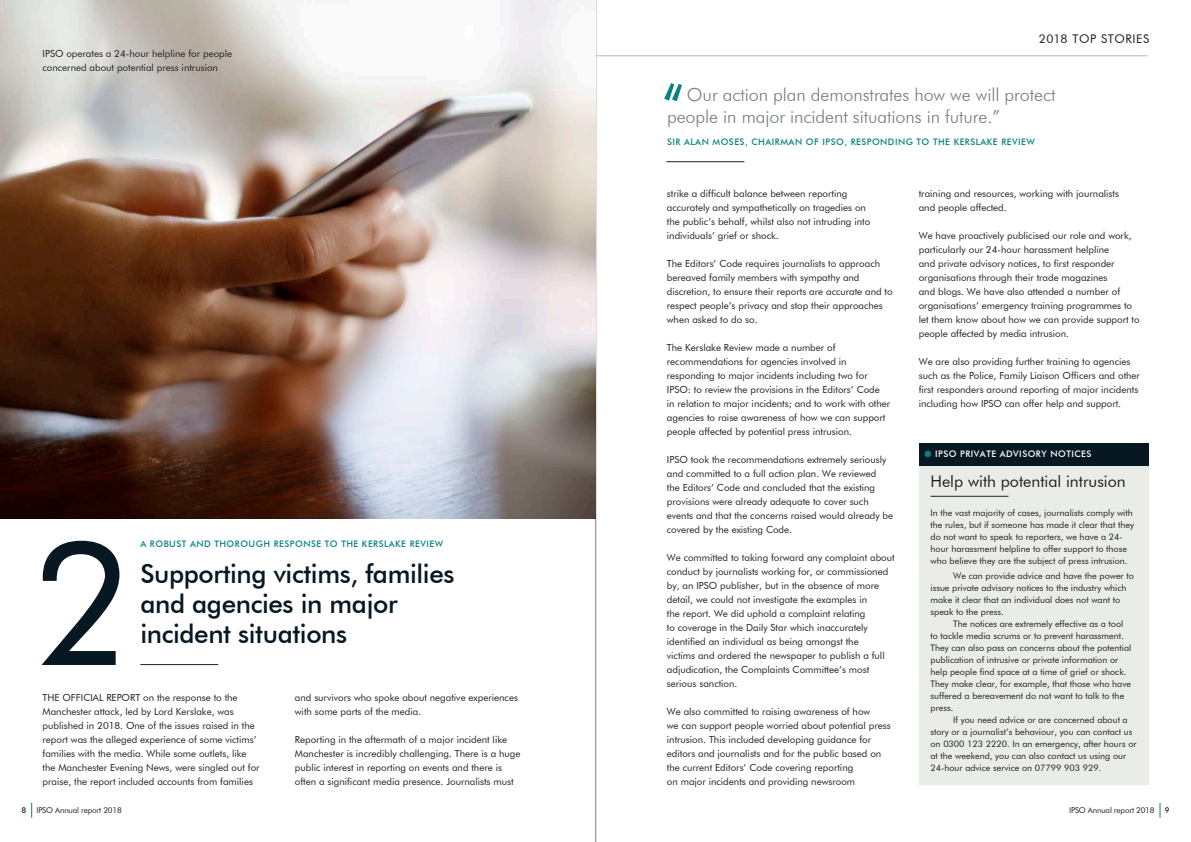
<style>
.page{position:relative;width:1191px;height:842px;background:#fff}
.page>*{position:absolute;margin:0;border:0;box-sizing:border-box;transform-origin:0 0}
.t1{font:172px "Futura BT";color:#071822}
.t2{font:500 26px/30px "Futura BT";letter-spacing:-.015em;color:#071822}
.t3{font:300 18px/22px "Futura BT";letter-spacing:-.005em;color:#737c78}
.t4{font:16px "Futura BT";color:#231f20}
.t5{font:12px "Futura BT";letter-spacing:.05em;color:#231f20}
.t6{font:9.8px/14px "Futura BT";color:#231f20}
.t7{font:9px/12px "Futura BT";color:#231f20}
.t8{font:500 9px "Futura BT";letter-spacing:.05em;color:#0a8181}
.t9{font:500 9px "Futura BT";letter-spacing:.05em;color:#fff}
.t10{font:8px "Futura BT";letter-spacing:-.02em;color:#231f20}
.t11{font:500 8px "Futura BT";color:#231f20}
.s1{color:#0a8181}
</style>
<div class="page">
<hr style="left:43px;top:55px;width:1104px;height:1px;background:#b1b9b7">
<hr style="left:595px;top:0;width:1px;height:842px;background:#737c78">
<img style="left:0;top:0;width:595px;height:519px">
<hr style="left:140px;top:664px;width:78px;height:1px;background:#231f20">
<svg style="left:664px;top:83px;width:18px;height:18px"></svg>
<hr style="left:666px;top:162px;width:78px;height:1px;background:#231f20">
<div style="left:918px;top:450px;width:230px;height:335px;background:#eaece8"></div>
<div style="left:919px;top:443px;width:229px;height:22px;background:#071822"></div>
<hr style="left:930px;top:496px;width:78px;height:1px;background:#231f20">
<svg style="left:1159px;top:803px;width:1px;height:14px"></svg>
<svg style="left:31px;top:803px;width:1px;height:14px"></svg>
<p class="t6" style="left:43px;top:46px;width:191px">IPSO operates a 24-hour helpline for people concerned about potential press intrusion</p>
<h1 class="t1" style="left:32px;top:499px;width:103px">2</h1>
<p class="t8" style="left:140px;top:538px;width:304px">A ROBUST AND THOROUGH RESPONSE TO THE KERSLAKE REVIEW</p>
<h2 class="t2" style="left:140px;top:558px;width:316px">Supporting victims, families and agencies in major incident situations</h2>
<p class="t6" style="left:43px;top:690px;width:219px">THE OFFICIAL REPORT on the response to the Manchester attack, led by Lord Kerslake, was published in 2018. One of the issues raised in the report was the alleged experience of some victims’ families with the media. While some outlets, like the Manchester Evening News, were singled out for praise, the report included accounts from families</p>
<p class="t6" style="left:295px;top:690px;width:224px">and survivors who spoke about negative experiences with some parts of the media.</p>
<p class="t6" style="left:295px;top:732px;width:227px">Reporting in the aftermath of a major incident like Manchester is incredibly challenging. There is a huge public interest in reporting on events and there is often a significant media presence. Journalists must</p>
<p class="t5" style="left:1039px;top:31px;width:112px">2018 TOP STORIES</p>
<h3 class="t3" style="left:667px;top:83px;width:390px;text-indent:20px">Our action plan demonstrates how we will protect people in major incident situations in future.”</h3>
<p class="t8" style="left:667px;top:136px;width:369px">SIR ALAN MOSES, CHAIRMAN OF IPSO, RESPONDING TO THE KERSLAKE REVIEW</p>
<p class="t6" style="left:667px;top:186px;width:205px">strike a difficult balance between reporting accurately and sympathetically on tragedies on the public’s behalf, whilst also not intruding into individuals’ grief or shock.</p>
<p class="t6" style="left:667px;top:256px;width:227px">The Editors’ Code requires journalists to approach bereaved family members with sympathy and discretion, to ensure their reports are accurate and to respect people’s privacy and stop their approaches when asked to do so.</p>
<p class="t6" style="left:667px;top:340px;width:225px">The Kerslake Review made a number of recommendations for agencies involved in responding to major incidents including two for IPSO: to review the provisions in the Editors’ Code<br>in relation to major incidents; and to work with other agencies to raise awareness of how we can support people affected by potential press intrusion.</p>
<p class="t6" style="left:667px;top:452px;width:228px">IPSO took the recommendations extremely seriously and committed to a full action plan. We reviewed<br>the Editors’ Code and concluded that the existing provisions were already adequate to cover such events and that the concerns raised would already be covered by the existing Code.</p>
<p class="t6" style="left:667px;top:550px;width:229px">We committed to taking forward any complaint about conduct by journalists working for, or commissioned by, an IPSO publisher, but in the absence of more detail, we could not investigate the examples in<br>the report. We did uphold a complaint relating<br>to coverage in the Daily Star which inaccurately identified an individual as being amongst the<br>victims and ordered the newspaper to publish a full adjudication, the Complaints Committee’s most serious sanction.</p>
<p class="t6" style="left:667px;top:704px;width:225px">We also committed to raising awareness of how<br>we can support people worried about potential press intrusion. This included developing guidance for editors and journalists and for the public based on the current Editors’ Code covering reporting<br>on major incidents and providing newsroom</p>
<p class="t6" style="left:918px;top:186px;width:202px">training and resources, working with journalists and people affected.</p>
<p class="t6" style="left:918px;top:228px;width:222px">We have proactively publicised our role and work, particularly our 24-hour harassment helpline<br>and private advisory notices, to first responder organisations through their trade magazines<br>and blogs. We have also attended a number of organisations’ emergency training programmes to let them know about how we can provide support to people affected by media intrusion.</p>
<p class="t6" style="left:918px;top:354px;width:223px">We are also providing further training to agencies such as the Police, Family Liaison Officers and other first responders around reporting of major incidents including how IPSO can offer help and support.</p>
<p class="t9" style="left:924px;top:449px;width:168px"><span class="s1">●</span> IPSO PRIVATE ADVISORY NOTICES</p>
<h3 class="t4" style="left:930px;top:472px;width:197px">Help with potential intrusion</h3>
<p class="t7" style="left:930px;top:507px;width:205px">In the vast majority of cases, journalists comply with the rules, but if someone has made it clear that they do not want to speak to reporters, we have a 24- hour harassment helpline to offer support to those who believe they are the subject of press intrusion.</p>
<p class="t7" style="left:930px;top:570px;width:205px;text-indent:23px">We can provide advice and have the power to issue private advisory notices to the industry which make it clear that an individual does not want to speak to the press.</p>
<p class="t7" style="left:930px;top:618px;width:202px;text-indent:23px">The notices are extremely effective as a tool to tackle media scrums or to prevent harassment.<br>They can also pass on concerns about the potential publication of intrusive or private information or help people find space at a time of grief or shock.<br>They make clear, for example, that those who have suffered a bereavement do not want to talk to the press.</p>
<p class="t7" style="left:930px;top:714px;width:208px;text-indent:23px">If you need advice or are concerned about a story or a journalist’s behaviour, you can contact us on 0300 123 2220. In an emergency, after hours or at the weekend, you can also contact us using our 24-hour advice service on 07799 903 929.</p>
<p class="t11" style="left:21px;top:805px;width:6px">8</p>
<p class="t10" style="left:36px;top:805px;width:87px">IPSO Annual report 2018</p>
<p class="t10" style="left:1069px;top:805px;width:87px">IPSO Annual report 2018</p>
<p class="t11" style="left:1164px;top:805px;width:6px">9</p>
</div>
